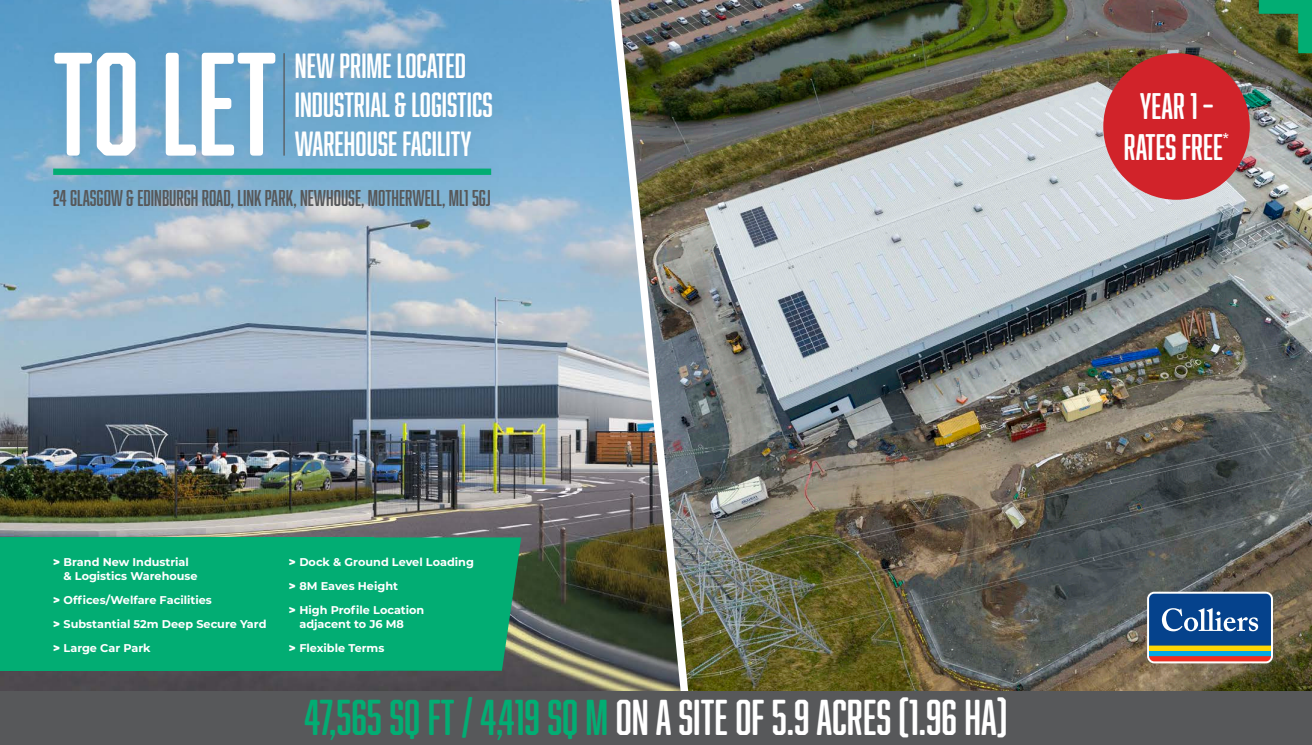
<style>
.page{position:relative;width:1312px;height:745px;background:#fff}
.page>*{position:absolute;margin:0;border:0;box-sizing:border-box;transform-origin:0 0}
.t1{font:135.25px "Abolition Soft";color:#fff}
.t2{font:46.38px "Abolition Soft";color:#fff}
.t3{font:34px/40.9px "Abolition Soft";color:#fff;text-align:center}
.t4{font:32.25px/38.6px "Abolition Soft";color:#fff}
.t5{font:21.12px "Abolition Soft";color:#57585a}
.t6{font:700 11.25px/13.5px "Montserrat";color:#fff}
.s1{font-weight:900}
.s2{color:#02ad73}
</style>
<div class="page">
<img style="left:693px;top:0;width:618px;height:691px">
<img style="left:0;top:0;width:604px;height:691px">
<div style="left:1102px;top:53px;width:147px;height:147px;background:#d1232a;border-radius:50%"></div>
<div style="left:38px;top:36px;width:469px;height:185px;background:#57585a;opacity:.1"></div>
<div style="left:53px;top:168px;width:438px;height:7px;background:#02ad73"></div>
<hr style="left:283px;top:53px;width:2px;height:102px;background:#57585a">
<img style="left:604px;top:0;width:89px;height:691px">
<div style="left:0;top:691px;width:1311px;height:53px;background:#57585a"></div>
<div style="left:0;top:537px;width:373px;height:133px;background:#02ad73"></div>
<div style="left:373px;top:537px;width:148px;height:133px;background:#02ad73"></div>
<div style="left:1258px;top:0;width:53px;height:14px;background:#02ad73"></div>
<div style="left:1297px;top:0;width:14px;height:53px;background:#02ad73"></div>
<svg style="left:1146px;top:591px;width:126px;height:72px"></svg>
<div style="left:1148px;top:650px;width:122px;height:5px;background:#00a8e4"></div>
<div style="left:1148px;top:645px;width:122px;height:5px;background:#fed503"></div>
<svg style="left:1148px;top:655px;width:122px;height:6px"></svg>
<svg style="left:1148px;top:593px;width:122px;height:52px;background:#255a9a"></svg>
<p class="t1" style="left:53px;top:26px;width:225px">TO LET</p>
<p class="t4" style="left:295px;top:46px;width:199px">NEW PRIME LOCATED<br>INDUSTRIAL &amp; LOGISTICS<br>WAREHOUSE FACILITY</p>
<p class="t5" style="left:53px;top:185px;width:439px">24 GLASGOW &amp; EDINBURGH ROAD, LINK PARK, NEWHOUSE, MOTHERWELL, ML1 5GJ</p>
<p class="t3" style="left:1123px;top:85px;width:107px">YEAR 1 –<br>RATES FREE<sup>*</sup></p>
<p class="t6" style="left:63px;top:554px;width:136px;text-indent:-10px"><span class="s1">&gt;</span> Brand New Industrial &amp; Logistics Warehouse</p>
<p class="t6" style="left:53px;top:592px;width:160px"><span class="s1">&gt;</span> Offices/Welfare Facilities</p>
<p class="t6" style="left:53px;top:616px;width:215px"><span class="s1">&gt;</span> Substantial 52m Deep Secure Yard</p>
<p class="t6" style="left:53px;top:640px;width:99px"><span class="s1">&gt;</span> Large Car Park</p>
<p class="t6" style="left:289px;top:554px;width:186px"><span class="s1">&gt;</span> Dock &amp; Ground Level Loading</p>
<p class="t6" style="left:289px;top:578px;width:110px"><span class="s1">&gt;</span> 8M Eaves Height</p>
<p class="t6" style="left:299px;top:602px;width:126px;text-indent:-10px"><span class="s1">&gt;</span> High Profile Location adjacent to J6 M8</p>
<p class="t6" style="left:289px;top:640px;width:97px"><span class="s1">&gt;</span> Flexible Terms</p>
<p class="t2" style="left:304px;top:690px;width:704px"><span class="s2">47,565 SQ FT / 4,419 SQ M</span> ON A SITE OF 5.9 ACRES (1.96 HA)</p>
</div>
